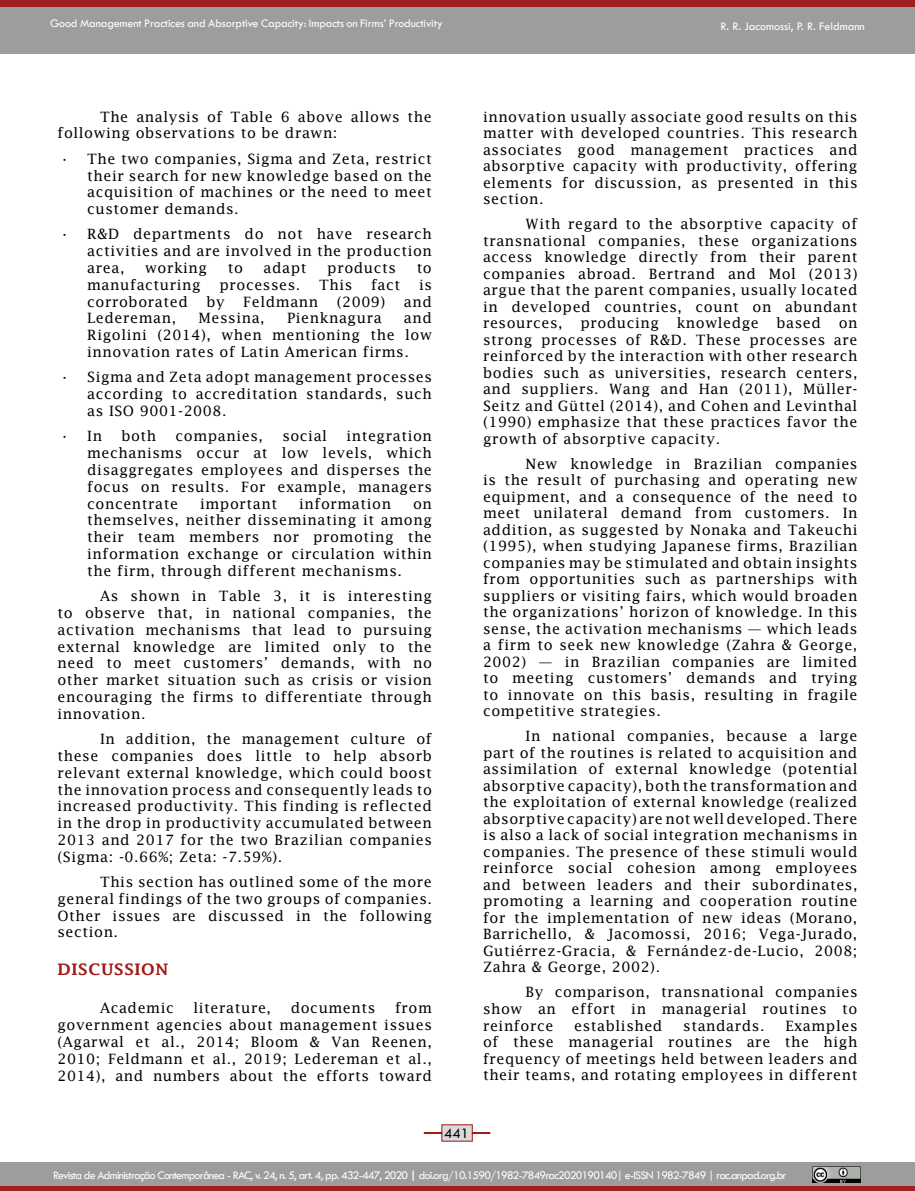
<style>
.page{position:relative;width:915px;height:1191px;background:#fff}
.page>*{position:absolute;margin:0;border:0;box-sizing:border-box;transform-origin:0 0}
.t1{font:600 15.9px "Lucida Fax";letter-spacing:.04em;color:#9d1a18;scale:1.04 1}
.t2{font:15px "Tw Cen";color:#000}
.t3{font:14.25px/16.5px "Lucida Fax";letter-spacing:.04em;color:#000;text-align:justify}
.t4{font:12px "Tw Cen";letter-spacing:-.06em;color:#fff}
.t5{font:12px "Tw Cen";letter-spacing:-.01em;color:#fff}
.t6{font:12px "Tw Cen";color:#fff}
.s1{font-weight:700}
</style>
<div class="page">
<div style="left:0;top:0;width:914px;height:54px;background:#9d9d9c"></div>
<div style="left:0;top:0;width:914px;height:7px;background:#9d1a18"></div>
<div style="left:0;top:1162px;width:914px;height:24px;background:#9d9d9c"></div>
<img style="left:812px;top:1166px;width:48px;height:16px">
<div style="left:0;top:1186px;width:914px;height:5px;background:#a0211f"></div>
<svg style="left:423px;top:1124px;width:68px;height:18px"></svg>
<p class="t5" style="left:50px;top:16px;width:394px">Good Management Practices and Absorptive Capacity: Impacts on Firms’ Productivity</p>
<p class="t6" style="left:720px;top:19px;width:146px">R. R. Jacomossi, P. R. Feldmann</p>
<p class="t3" style="left:57px;top:108px;width:376px;text-indent:43px">The analysis of Table 6 above allows the following observations to be drawn:</p>
<p class="t3" style="left:87px;top:150px;width:346px;text-indent:-27px">• The two companies, Sigma and Zeta, restrict their search for new knowledge based on the acquisition of machines or the need to meet customer demands.</p>
<p class="t3" style="left:87px;top:226px;width:346px;text-indent:-27px">• R&amp;D departments do not have research activities and are involved in the production area,</p>
<p class="t3" style="left:145px;top:259px;width:63px">working</p>
<p class="t3" style="left:228px;top:259px;width:17px">to</p>
<p class="t3" style="left:263px;top:259px;width:44px">adapt</p>
<p class="t3" style="left:327px;top:259px;width:70px">products</p>
<p class="t3" style="left:416px;top:259px;width:17px">to</p>
<p class="t3" style="left:87px;top:276px;width:115px">manufacturing</p>
<p class="t3" style="left:219px;top:276px;width:82px">processes.</p>
<p class="t3" style="left:319px;top:276px;width:35px">This</p>
<p class="t3" style="left:371px;top:276px;width:31px">fact</p>
<p class="t3" style="left:419px;top:276px;width:14px">is</p>
<p class="t3" style="left:87px;top:293px;width:102px">corroborated</p>
<p class="t3" style="left:206px;top:293px;width:20px">by</p>
<p class="t3" style="left:243px;top:293px;width:76px">Feldmann</p>
<p class="t3" style="left:336px;top:293px;width:50px">(2009)</p>
<p class="t3" style="left:404px;top:293px;width:29px">and</p>
<p class="t3" style="left:87px;top:310px;width:90px">Ledereman,</p>
<p class="t3" style="left:198px;top:310px;width:68px">Messina,</p>
<p class="t3" style="left:287px;top:310px;width:96px">Pienknagura</p>
<p class="t3" style="left:87px;top:310px;width:346px;text-indent:316px">and Rigolini (2014), when mentioning the low innovation rates of Latin American firms.</p>
<p class="t3" style="left:87px;top:369px;width:346px;text-indent:-27px">• Sigma and Zeta adopt management processes according to accreditation standards, such as ISO 9001-2008.</p>
<p class="t3" style="left:60px;top:428px;width:43px">• In</p>
<p class="t3" style="left:121px;top:428px;width:36px">both</p>
<p class="t3" style="left:175px;top:428px;width:89px">companies,</p>
<p class="t3" style="left:282px;top:428px;width:46px">social</p>
<p class="t3" style="left:87px;top:428px;width:346px;text-indent:259px">integration mechanisms occur at low levels, which disaggregates employees and disperses the focus on results. For example, managers concentrate</p>
<p class="t3" style="left:200px;top:495px;width:78px">important</p>
<p class="t3" style="left:299px;top:495px;width:93px">information</p>
<p class="t3" style="left:87px;top:495px;width:346px;text-indent:326px">on themselves, neither disseminating it among their team members nor promoting the information exchange or circulation within the firm, through different mechanisms.</p>
<p class="t3" style="left:57px;top:587px;width:376px;text-indent:43px">As shown in Table 3, it is interesting to observe that, in national companies, the activation mechanisms that lead to pursuing external knowledge are limited only to the need to meet customers’ demands, with no other market situation such as crisis or vision encouraging the firms to differentiate through innovation.</p>
<p class="t3" style="left:57px;top:730px;width:376px;text-indent:43px">In addition, the management culture of these companies does little to help absorb relevant external knowledge, which could boost the innovation process and consequently leads to increased productivity. This finding is reflected in the drop in productivity accumulated between 2013 and 2017 for the two Brazilian companies (Sigma: -0.66%; Zeta: -7.59%).</p>
<p class="t3" style="left:57px;top:873px;width:376px;text-indent:43px">This section has outlined some of the more general findings of the two groups of companies.<br>Other issues are discussed in the following section.</p>
<p class="t1" style="left:57px;top:960px;width:108px">DISCUSSION</p>
<p class="t3" style="left:100px;top:999px;width:75px">Academic</p>
<p class="t3" style="left:193px;top:999px;width:79px">literature,</p>
<p class="t3" style="left:290px;top:999px;width:86px">documents</p>
<p class="t3" style="left:57px;top:999px;width:376px;text-indent:337px">from government agencies about management issues (Agarwal et al., 2014; Bloom &amp; Van Reenen, 2010; Feldmann et al., 2019; Ledereman et al., 2014), and numbers about the efforts toward</p>
<p class="t3" style="left:483px;top:108px;width:376px">innovation usually associate good results on this matter with developed countries. This research associates good management practices and absorptive capacity with productivity, offering elements for discussion, as presented in this section.</p>
<p class="t3" style="left:483px;top:216px;width:376px;text-indent:43px">With regard to the absorptive capacity of transnational companies, these organizations access knowledge directly from their parent companies abroad. Bertrand and Mol (2013) argue that the parent companies, usually located in developed countries, count on abundant resources, producing knowledge based on strong processes of R&amp;D. These processes are reinforced by the interaction with other research bodies such as universities, research centers, and suppliers. Wang and Han (2011), Müller-Seitz and Güttel (2014), and Cohen and Levinthal (1990) emphasize that these practices favor the growth of absorptive capacity.</p>
<p class="t3" style="left:483px;top:455px;width:376px;text-indent:43px">New knowledge in Brazilian companies is the result of purchasing and operating new equipment, and a consequence of the need to meet unilateral demand from customers. In addition, as suggested by Nonaka and Takeuchi (1995), when studying Japanese firms, Brazilian companies may be stimulated and obtain insights from opportunities such as partnerships with suppliers or visiting fairs, which would broaden the organizations’ horizon of knowledge. In this sense, the activation mechanisms — which leads a firm to seek new knowledge (Zahra &amp; George, 2002) — in Brazilian companies are limited to meeting customers’ demands and trying to innovate on this basis, resulting in fragile competitive strategies.</p>
<p class="t3" style="left:483px;top:728px;width:376px;text-indent:43px">In national companies, because a large part of the routines is related to acquisition and assimilation of external knowledge (potential absorptive capacity), both the transformation and the exploitation of external knowledge (realized absorptive capacity) are not well developed. There is also a lack of social integration mechanisms in companies. The presence of these stimuli would reinforce social cohesion among employees and between leaders and their subordinates, promoting a learning and cooperation routine for the implementation of new ideas (Morano, Barrichello, &amp; Jacomossi, 2016; Vega-Jurado, Gutiérrez-Gracia, &amp; Fernández-de-Lucio, 2008; Zahra &amp; George, 2002).</p>
<p class="t3" style="left:483px;top:984px;width:376px;text-indent:43px">By comparison, transnational companies show an effort in managerial routines to reinforce</p>
<p class="t3" style="left:483px;top:1017px;width:376px;text-indent:302px">Examples of these managerial routines are the high frequency of meetings held between leaders and their teams, and rotating employees in different</p>
<p class="t3" style="left:574px;top:1017px;width:90px">established</p>
<p class="t3" style="left:683px;top:1017px;width:83px">standards.</p>
<p class="t2" style="left:445px;top:1124px;width:26px">441</p>
<p class="t4" style="left:53px;top:1167px;width:734px">Revista de Administração Contemporânea - RAC, v. 24, n. 5, art. 4, pp. 432-447, 2020 <span class="s1">|</span> doi.org/10.1590/1982-7849rac2020190140| e-ISSN 1982-7849 | rac.anpad.org.br</p>
</div>
